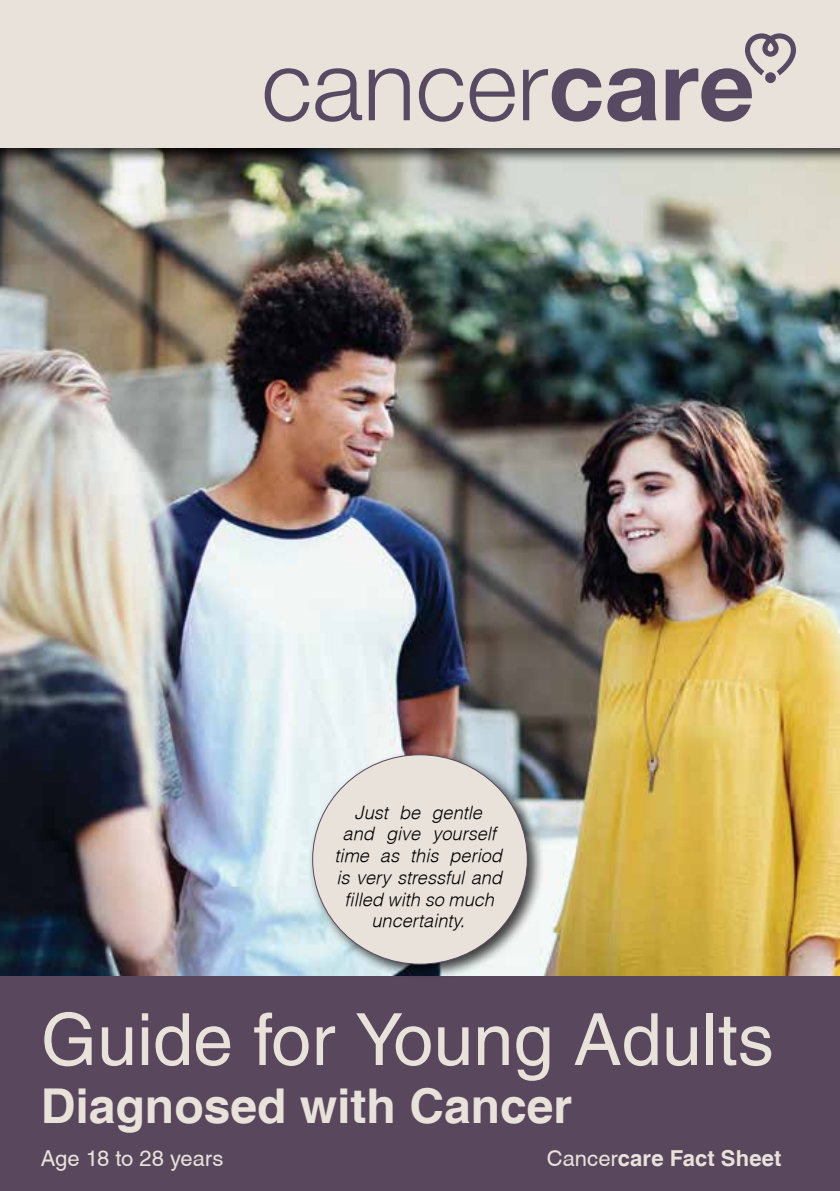
<style>
.page{position:relative;width:840px;height:1191px;background:#fff}
.page>*{position:absolute;margin:0;border:0;box-sizing:border-box;transform-origin:0 0}
.t1{font:72px "Helvetica";color:#e8e2da}
.t2{font:700 48px "Helvetica";color:#e8e2da}
.t3{font:700 22px "Helvetica";letter-spacing:.005em;color:#e8e2da}
.t4{font:22px "Helvetica";letter-spacing:-.01em;color:#e8e2da}
.t5{font:italic 300 18.2px/21.8px "Helvetica";color:#000;text-align:center}
.s1{font-weight:400}
</style>
<div class="page">
<img style="left:0;top:164px;width:839px;height:813px">
<div style="left:0;top:977px;width:839px;height:214px;background:#59475e"></div>
<div style="left:0;top:0;width:839px;height:164px;background:#000;opacity:.75"></div>
<div style="left:0;top:0;width:839px;height:147px;background:#e8e2da"></div>
<div style="left:306px;top:749px;width:237px;height:232px;background:#000;opacity:.75"></div>
<div style="left:312px;top:755px;width:215px;height:209px;background:#e8e2da;border-radius:50%"></div>
<svg style="left:264px;top:68px;width:45px;height:54px"></svg>
<svg style="left:315px;top:68px;width:47px;height:54px"></svg>
<svg style="left:368px;top:68px;width:41px;height:52px"></svg>
<svg style="left:418px;top:68px;width:45px;height:54px"></svg>
<svg style="left:469px;top:68px;width:46px;height:54px"></svg>
<svg style="left:523px;top:68px;width:78px;height:54px"></svg>
<svg style="left:607px;top:68px;width:49px;height:54px"></svg>
<svg style="left:665px;top:33px;width:130px;height:89px"></svg>
<div style="left:764px;top:72px;width:11px;height:11px;background:#584a62;border-radius:50%"></div>
<p class="t5" style="left:334px;top:800px;width:169px">Just be gentle<br>and give yourself time as this period is very stressful and filled with so much uncertainty.</p>
<h1 class="t1" style="left:41px;top:998px;width:734px">Guide for Young Adults</h1>
<h2 class="t2" style="left:41px;top:1076px;width:532px">Diagnosed with Cancer</h2>
<p class="t4" style="left:41px;top:1145px;width:184px">Age 18 to 28 years</p>
<p class="t3" style="left:546px;top:1145px;width:236px"><span class="s1">Cancer</span>care Fact Sheet</p>
</div>
